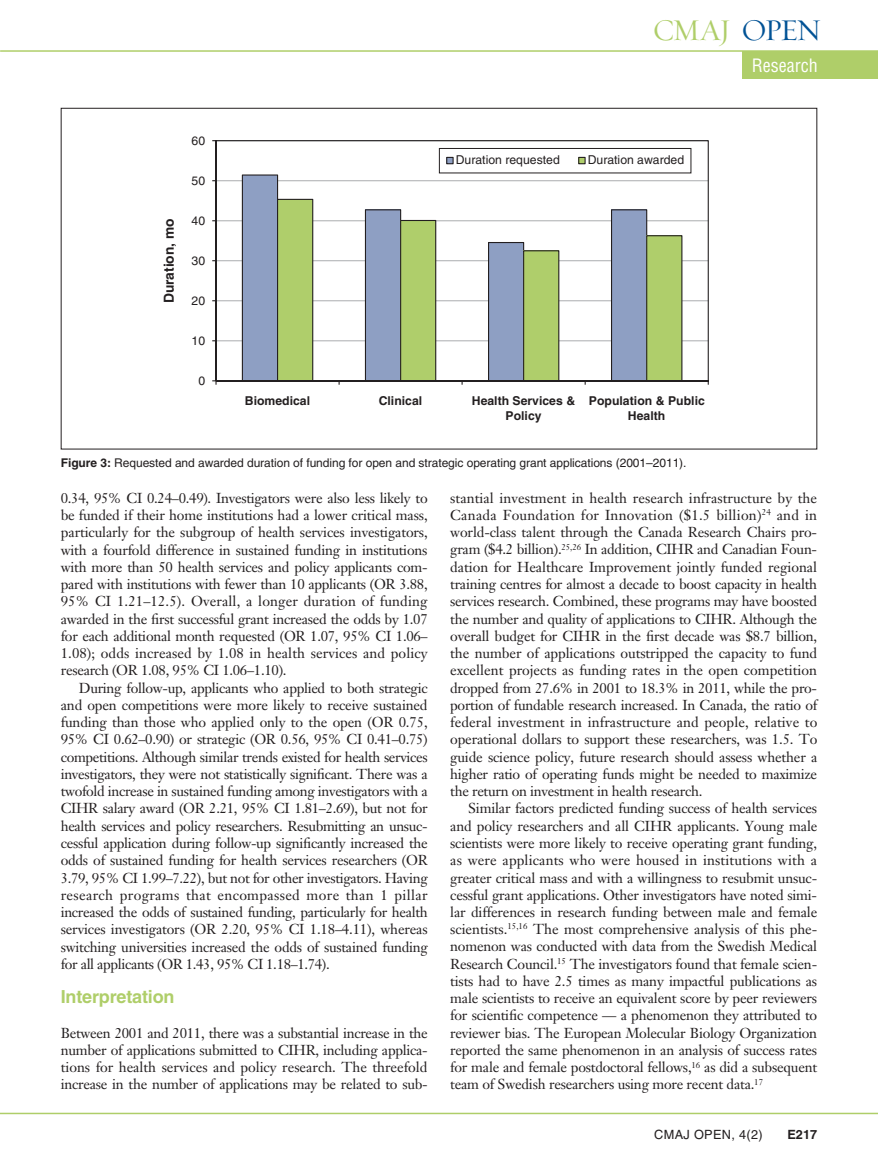
<style>
.page{position:relative;width:878px;height:1175px;background:#fff}
.page>*{position:absolute;margin:0;border:0;box-sizing:border-box;transform-origin:0 0}
.t1{font:30.75px "Requiem Display HTF Roman";letter-spacing:-.08em;color:#afce69}
.t2{font:700 18px "Helvetica LT Std";letter-spacing:-.01em;color:#afce69}
.t3{font:condensed 18px "Helvetica LT Std";color:#fff}
.t4{font:14.25px/17.2px "Janson Text LT Std";letter-spacing:-.02em;color:#231f20;text-align:justify}
.t5{font:700 13.8px "Helvetica LT Std";color:#231f20}
.t6{font:12.75px "Helvetica LT Std";letter-spacing:.025em;color:#231f20}
.t7{font:700 12.75px "Helvetica LT Std";color:#231f20}
.t8{font:700 12.15px/14.5px "Helvetica LT Std";color:#231f20;text-align:center}
.t9{font:12.15px "Helvetica LT Std";color:#231f20}
.t10{font:12px "Helvetica LT Std";letter-spacing:-.005em;color:#231f20}
.s1{color:#005295}
.s2{font-weight:700}
</style>
<div class="page">
<hr style="left:0;top:1112px;width:878px;height:2px;background:#afce69">
<div style="left:742px;top:51px;width:136px;height:27px;background:#afce69"></div>
<hr style="left:0;top:50px;width:878px;height:2px;background:#afce69">
<svg style="left:216px;top:140px;width:492px;height:240px"></svg>
<svg style="left:242px;top:174px;width:71px;height:206px;background:#9db29a"></svg>
<svg style="left:365px;top:209px;width:71px;height:171px;background:#9bb195"></svg>
<svg style="left:488px;top:242px;width:71px;height:138px;background:#9ab095"></svg>
<svg style="left:611px;top:209px;width:71px;height:171px;background:#9eb39c"></svg>
<hr style="left:215px;top:141px;width:1px;height:240px;background:#231f20">
<hr style="left:216px;top:380px;width:492px;height:1px;background:#231f20">
<svg style="left:446px;top:157px;width:7px;height:7px"></svg>
<svg style="left:578px;top:157px;width:7px;height:7px"></svg>
<div style="left:439px;top:148px;width:252px;height:25px;border:1px solid #231f20"></div>
<h1 class="t1" style="left:652px;top:12px;width:170px">CMAJ <span class="s1">OPEN</span></h1>
<p class="t5" style="left:160px;top:303px;width:86px;rotate:-90deg">Duration, mo</p>
<p class="t9" style="left:191px;top:133px;width:15px">60</p>
<p class="t9" style="left:191px;top:173px;width:15px">50</p>
<p class="t9" style="left:191px;top:213px;width:15px">40</p>
<p class="t9" style="left:191px;top:253px;width:15px">30</p>
<p class="t9" style="left:191px;top:293px;width:15px">20</p>
<p class="t9" style="left:191px;top:333px;width:15px">10</p>
<p class="t9" style="left:198px;top:373px;width:8px">0</p>
<p class="t9" style="left:456px;top:153px;width:106px">Duration requested</p>
<p class="t9" style="left:587px;top:153px;width:98px">Duration awarded</p>
<p class="t8" style="left:245px;top:393px;width:67px">Biomedical</p>
<p class="t8" style="left:379px;top:393px;width:45px">Clinical</p>
<p class="t8" style="left:472px;top:393px;width:105px">Health Services &amp;<br>Policy</p>
<p class="t8" style="left:589px;top:393px;width:117px">Population &amp; Public<br>Health</p>
<p class="t10" style="left:61px;top:456px;width:627px"><span class="s2">Figure 3:</span> Requested and awarded duration of funding for open and strategic operating grant applications (2001–2011).</p>
<p class="t3" style="left:752px;top:54px;width:67px">Research</p>
<p class="t4" style="left:61px;top:489px;width:368px">0.34, 95% CI 0.24–0.49). Investigators were also less likely to be funded if their home institutions had a lower critical mass, particularly for the subgroup of health services investigators, with a fourfold difference in sustained funding in institutions with more than 50 health services and policy applicants com&shy;pared with institutions with fewer than 10 applicants (OR 3.88, 95% CI 1.21–12.5). Overall, a longer duration of funding awarded in the first successful grant increased the odds by 1.07 for each additional month requested (OR 1.07, 95% CI 1.06– 1.08); odds increased by 1.08 in health services and policy research (OR 1.08, 95% CI 1.06–1.10).</p>
<p class="t4" style="left:61px;top:679px;width:368px;text-indent:18px">During follow-up, applicants who applied to both strategic and open competitions were more likely to receive sustained funding than those who applied only to the open (OR 0.75, 95% CI 0.62–0.90) or strategic (OR 0.56, 95% CI 0.41–0.75) competitions. Although similar trends existed for health services investigators, they were not statistically significant. There was a twofold increase in sustained funding among investigators with a CIHR salary award (OR 2.21, 95% CI 1.81–2.69), but not for health services and policy researchers. Resubmitting an unsuc&shy;cessful application during follow-up significantly increased the odds of sustained funding for health services researchers (OR 3.79, 95% CI 1.99–7.22), but not for other investigators. Having research programs that encompassed more than 1 pillar increased the odds of sustained funding, particularly for health services investigators (OR 2.20, 95% CI 1.18–4.11), whereas switching universities increased the odds of sustained funding for all applicants (OR 1.43, 95% CI 1.18–1.74).</p>
<p class="t2" style="left:61px;top:985px;width:115px">Interpretation</p>
<p class="t4" style="left:61px;top:1024px;width:368px">Between 2001 and 2011, there was a substantial increase in the number of applications submitted to CIHR, including applica&shy;tions for health services and policy research. The threefold increase in the number of applications may be related to sub-</p>
<p class="t4" style="left:450px;top:489px;width:369px">stantial investment in health research infrastructure by the Canada Foundation for Innovation ($1.5 billion)<sup>24</sup> and in world-class talent through the Canada Research Chairs pro&shy;gram ($4.2 billion).<sup>25,26</sup> In addition, CIHR and Canadian Foun&shy;dation for Healthcare Improvement jointly funded regional training centres for almost a decade to boost capacity in health services research. Combined, these programs may have boosted the number and quality of applications to CIHR. Although the overall budget for CIHR in the first decade was $8.7 billion, the number of applications outstripped the capacity to fund excellent projects as funding rates in the open competition dropped from 27.6% in 2001 to 18.3% in 2011, while the pro&shy;portion of fundable research increased. In Canada, the ratio of federal investment in infrastructure and people, relative to operational dollars to support these researchers, was 1.5. To guide science policy, future research should assess whether a higher ratio of operating funds might be needed to maximize the return on investment in health research.</p>
<p class="t4" style="left:450px;top:799px;width:368px;text-indent:18px">Similar factors predicted funding success of health services and policy researchers and all CIHR applicants. Young male scientists were more likely to receive operating grant funding, as were applicants who were housed in institutions with a greater critical mass and with a willingness to resubmit unsuc&shy;cessful grant applications. Other investigators have noted simi&shy;lar differences in research funding between male and female scientists.<sup>15,16</sup> The most comprehensive analysis of this phe&shy;nomenon was conducted with data from the Swedish Medical Research Council.<sup>15</sup> The investigators found that female scien&shy;tists had to have 2.5 times as many impactful publications as male scientists to receive an equivalent score by peer reviewers for scientific competence — a phenomenon they attributed to reviewer bias. The European Molecular Biology Organization reported the same phenomenon in an analysis of success rates for male and female postdoctoral fellows,<sup>16</sup> as did a subsequent team of Swedish researchers using more recent data.<sup>17</sup></p>
<p class="t6" style="left:654px;top:1127px;width:110px">CMAJ OPEN, 4(2)</p>
<p class="t7" style="left:787px;top:1126px;width:31px">E217</p>
</div>
